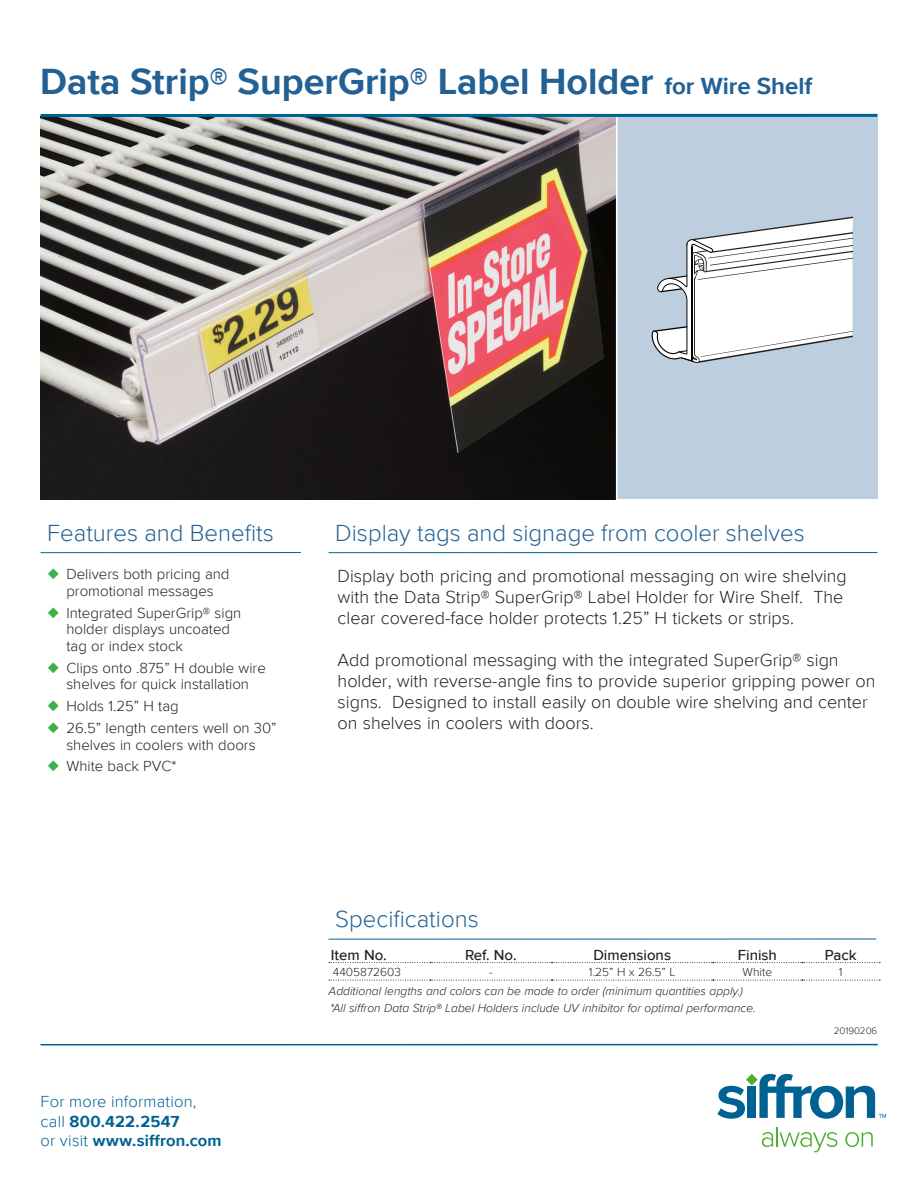
<style>
.page{position:relative;width:918px;height:1188px;background:#fff}
.page>*{position:absolute;margin:0;border:0;box-sizing:border-box;transform-origin:0 0}
.t1{font:700 37.5px "Proxima Nova";color:#236194}
.t2{font:300 24px "Proxima Nova";color:#236194}
.t3{font:300 18px/21px "Proxima Nova";color:#231f20}
.t4{font:300 16.5px/19.8px "Proxima Nova";letter-spacing:.01em;color:#006193}
.t5{font:700 16.5px "Proxima Nova";letter-spacing:.01em;color:#006193}
.t6{font:300 15px/16.5px "Proxima Nova";color:#231f20;text-align:center}
.t7{font:500 15px "Proxima Nova";color:#231f20}
.t8{font:italic 300 12px "Proxima Nova";color:#231f20}
.t9{font:300 12px "Proxima Nova";color:#231f20}
.t10{font:300 9.75px "Proxima Nova";color:#231f20}
.s1{font-size:24px}
.s2{color:#3eb049}
.s3{font-weight:700}
.s4{font-weight:300}
</style>
<div class="page">
<div style="left:617px;top:117px;width:261px;height:382px;background:#bdcfdf"></div>
<img style="left:40px;top:117px;width:576px;height:382px">
<hr style="left:41px;top:114px;width:837px;height:3px;background:#006193">
<hr style="left:41px;top:552px;width:260px;height:1px;background:#006193">
<hr style="left:329px;top:552px;width:548px;height:1px;background:#006193">
<hr style="left:329px;top:939px;width:547px;height:1px;background:#006193">
<hr style="left:40px;top:1044px;width:838px;height:1px;background:#006193">
<svg style="left:762px;top:1127px;width:75px;height:25px"></svg>
<svg style="left:845px;top:1132px;width:28px;height:15px"></svg>
<svg style="left:717px;top:1074px;width:169px;height:45px"></svg>
<svg style="left:652px;top:216px;width:201px;height:147px"></svg>
<svg style="left:329px;top:962px;width:551px;height:1px"></svg>
<svg style="left:329px;top:980px;width:551px;height:1px"></svg>
<p class="t1" style="left:40px;top:60px;width:774px">Data Strip® SuperGrip® Label Holder <span class="s1">for Wire Shelf</span></p>
<p class="t2" style="left:47px;top:519px;width:228px">Features and Benefits</p>
<p class="t2" style="left:335px;top:519px;width:471px">Display tags and signage from cooler shelves</p>
<p class="t6" style="left:48px;top:567px;width:184px"><span class="s2">◆</span> Delivers both pricing and promotional messages</p>
<p class="t6" style="left:66px;top:605px;width:176px;text-align:left;text-indent:-19px"><span class="s2">◆</span> Integrated SuperGrip® sign holder displays uncoated tag or index stock</p>
<p class="t6" style="left:48px;top:660px;width:220px"><span class="s2">◆</span> Clips onto .875” H double wire shelves for quick installation</p>
<p class="t6" style="left:48px;top:698px;width:133px"><span class="s2">◆</span> Holds 1.25” H tag</p>
<p class="t6" style="left:48px;top:720px;width:231px"><span class="s2">◆</span> 26.5” length centers well on 30” shelves in coolers with doors</p>
<p class="t6" style="left:48px;top:759px;width:131px"><span class="s2">◆</span> White back PVC*</p>
<p class="t3" style="left:338px;top:566px;width:511px">Display both pricing and promotional messaging on wire shelving with the Data Strip® SuperGrip® Label Holder for Wire Shelf. The clear covered-face holder protects 1.25” H tickets or strips.</p>
<p class="t3" style="left:338px;top:650px;width:540px">Add promotional messaging with the integrated SuperGrip® sign holder, with reverse-angle fins to provide superior gripping power on signs. Designed to install easily on double wire shelving and center on shelves in coolers with doors.</p>
<p class="t4" style="left:41px;top:1092px;width:158px">For more information, call <span class="s3">800.422.2547</span></p>
<p class="t5" style="left:41px;top:1131px;width:183px"><span class="s4">or visit</span> www.siffron.com</p>
<p class="t2" style="left:335px;top:906px;width:145px">Specifications</p>
<p class="t7" style="left:331px;top:946px;width:58px">Item No.</p>
<p class="t7" style="left:465px;top:946px;width:53px">Ref. No.</p>
<p class="t7" style="left:593px;top:946px;width:79px">Dimensions</p>
<p class="t7" style="left:738px;top:946px;width:41px">Finish</p>
<p class="t7" style="left:825px;top:946px;width:33px">Pack</p>
<p class="t9" style="left:333px;top:965px;width:69px">4405872603</p>
<p class="t9" style="left:489px;top:965px;width:5px">-</p>
<p class="t9" style="left:589px;top:965px;width:88px">1.25” H x 26.5” L</p>
<p class="t9" style="left:743px;top:965px;width:31px">White</p>
<p class="t9" style="left:839px;top:965px;width:5px">1</p>
<p class="t8" style="left:329px;top:985px;width:416px">Additional lengths and colors can be made to order (minimum quantities apply.)</p>
<p class="t8" style="left:330px;top:1002px;width:427px">*All siffron Data Strip® Label Holders include UV inhibitor for optimal performance.</p>
<p class="t10" style="left:834px;top:1025px;width:45px">20190206</p>
</div>
